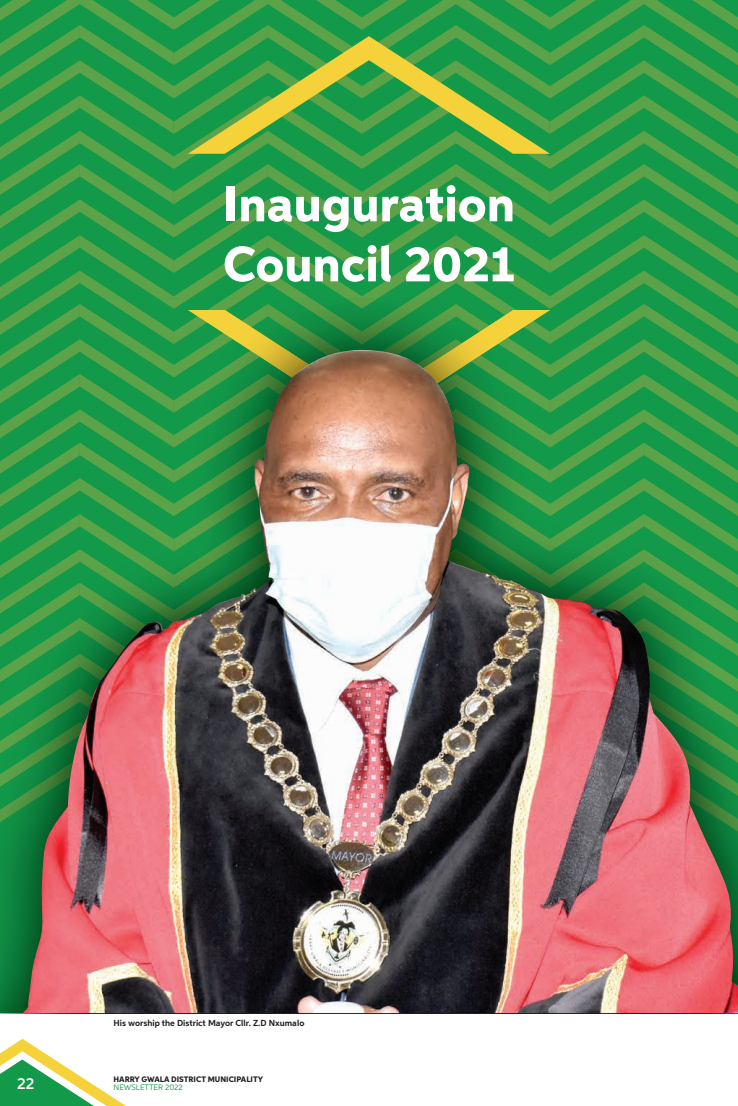
<style>
.page{position:relative;width:738px;height:1106px;background:#fff}
.page>*{position:absolute;margin:0;border:0;box-sizing:border-box;transform-origin:0 0}
.t1{font:800 50px/60px "Aspira";color:#fff}
.t2{font:600 16px "Aspira";color:#fff}
.t3{font:700 8.8px "Aspira";color:#231f20}
.t4{font:800 8px "Aspira";color:#231f20}
.t5{font:8px "Aspira";color:#12994a}
</style>
<div class="page">
<svg style="left:0;top:1038px;width:126px;height:68px"></svg>
<img style="left:0;top:1013px;width:737px;height:1px">
<img style="left:0;top:299px;width:721px;height:5px">
<img style="left:157px;top:299px;width:33px;height:5px">
<img style="left:80px;top:304px;width:657px;height:46px">
<img style="left:345px;top:299px;width:33px;height:10px">
<img style="left:533px;top:299px;width:33px;height:10px">
<img style="left:721px;top:299px;width:16px;height:10px">
<svg style="left:0;top:0;width:737px;height:299px;background:#329e49"></svg>
<img style="left:0;top:304px;width:80px;height:64px">
<img style="left:0;top:374px;width:22px;height:64px">
<img style="left:0;top:443px;width:22px;height:64px">
<img style="left:0;top:514px;width:22px;height:64px">
<img style="left:0;top:582px;width:22px;height:65px">
<img style="left:0;top:654px;width:22px;height:64px">
<img style="left:0;top:722px;width:22px;height:64px">
<img style="left:188px;top:310px;width:361px;height:40px">
<img style="left:22px;top:350px;width:715px;height:663px">
<h1 class="t1" style="left:223px;top:175px;width:293px">Inauguration<br>Council 2021</h1>
<p class="t3" style="left:113px;top:1017px;width:192px">His worship the District Mayor Cllr. Z.D Nxumalo</p>
<h2 class="t2" style="left:17px;top:1073px;width:19px">22</h2>
<p class="t4" style="left:113px;top:1074px;width:151px">HARRY GWALA DISTRICT MUNICIPALITY</p>
<p class="t5" style="left:113px;top:1082px;width:71px">NEWSLETTER 2022</p>
</div>
